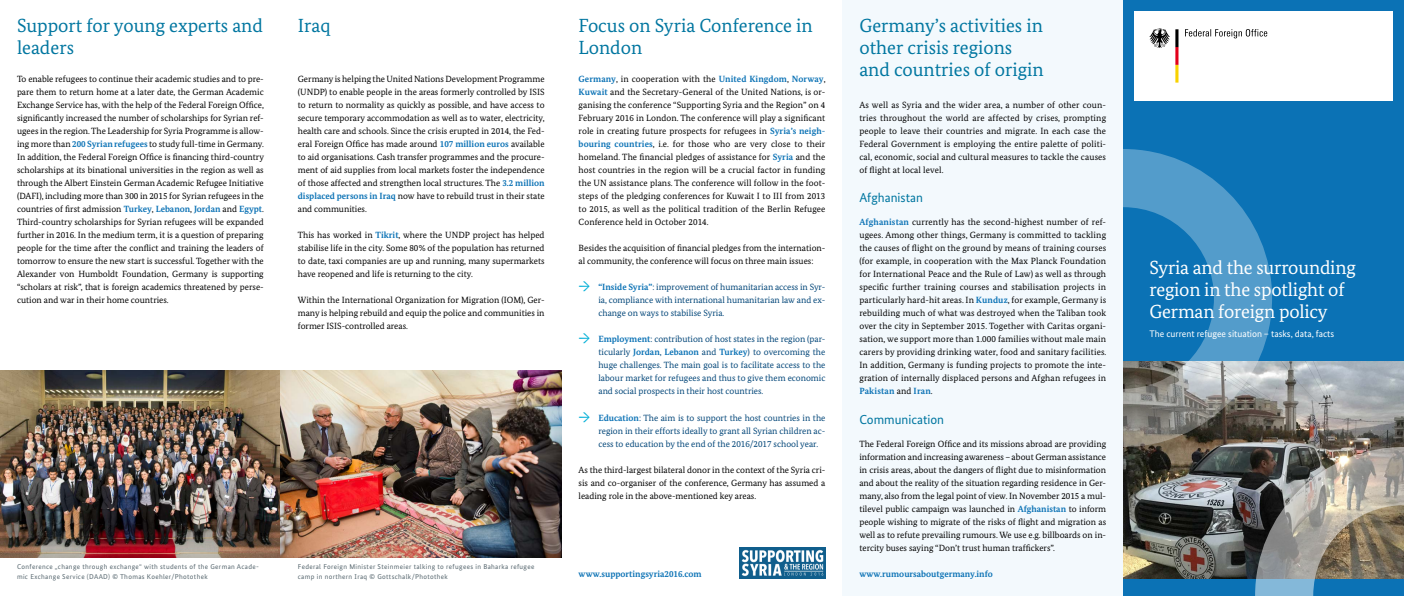
<style>
.page{position:relative;width:1404px;height:596px;background:#fff}
.page>*{position:absolute;margin:0;border:0;box-sizing:border-box;transform-origin:0 0}
.meine_Überschrift_gr{font:19px/22px "Bundes Serif";color:#0076a0}
.Titel_Copy{font:19px/22px "Bundes Serif";letter-spacing:-.01em;color:#fff}
.meine_Überschrift_kl{font:13px "Bundes Sans";color:#0076a0}
.Titelsubline{font:9.5px "Bundes Sans";color:#fff}
.Fließtext{font:9px/13px "Bundes Serif";color:#000;text-align:justify}
.t1{font:9px/13px "Bundes Serif";color:#004578;text-align:justify}
.Fließtext-2{font:700 9px "Bundes Serif";color:#0b72b5}
.Bildunterschrift{font:7px/10px "Bundes Sans";letter-spacing:.05em;color:#57676f}
.s1{font-weight:700;color:#0b72b5}
.s2{font-size:15px;color:#00afd7}
</style>
<div class="page">
<div style="left:842px;top:0;width:281px;height:595px;background:#f3f9fd"></div>
<div style="left:1123px;top:0;width:280px;height:595px;background:#0b72b5"></div>
<img style="left:1123px;top:361px;width:280px;height:217px">
<svg style="left:1123px;top:149px;width:148px;height:297px"></svg>
<div style="left:1134px;top:11px;width:258px;height:90px;background:#fff"></div>
<svg style="left:1149px;top:28px;width:20px;height:20px"></svg>
<svg style="left:1175px;top:29px;width:3px;height:54px"></svg>
<svg style="left:1185px;top:29px;width:81px;height:9px"></svg>
<img style="left:1254px;top:446px;width:149px;height:149px">
<img style="left:739px;top:547px;width:86px;height:31px">
<img style="left:0;top:370px;width:561px;height:187px">
<p class="meine_Überschrift_gr" style="left:17px;top:14px;width:247px">Support for young experts and leaders</p>
<p class="Fließtext" style="left:17px;top:72px;width:248px">To enable refugees to continue their academic studies and to pre&shy;pare them to return home at a later date, the German Academic Exchange Service has, with the help of the Federal Foreign Office, significantly increased the number of scholarships for Syrian ref&shy;ugees in the region. The Leadership for Syria Programme is allow&shy;ing more than <span class="s1">200 Syrian refugees</span> to study full-time in Germany.<br>In addition, the Federal Foreign Office is financing third-country scholarships at its binational universities in the region as well as through the Albert Einstein German Academic Refugee Initiative (DAFI), including more than 300 in 2015 for Syrian refugees in the countries of first admission <span class="s1">Turkey</span>, <span class="s1">Lebanon</span>, <span class="s1">Jordan</span> and <span class="s1">Egypt</span>.<br>Third-country scholarships for Syrian refugees will be expanded further in 2016. In the medium term, it is a question of preparing people for the time after the conflict and training the leaders of tomorrow to ensure the new start is successful. Together with the Alexander von Humboldt Foundation, Germany is supporting “scholars at risk”, that is foreign academics threatened by perse&shy;cution and war in their home countries.</p>
<p class="meine_Überschrift_gr" style="left:298px;top:14px;width:34px">Iraq</p>
<p class="Fließtext" style="left:298px;top:72px;width:248px">Germany is helping the United Nations Development Programme (UNDP) to enable people in the areas formerly controlled by ISIS to return to normality as quickly as possible, and have access to secure temporary accommodation as well as to water, electricity, health care and schools. Since the crisis erupted in 2014, the Fed&shy;eral Foreign Office has made around <span class="s1">107 million euros</span> available to aid organisations. Cash transfer programmes and the procure&shy;ment of aid supplies from local markets foster the independence of those affected and strengthen local structures. The <span class="s1">3.2 million displaced persons in Iraq</span> now have to rebuild trust in their state and communities.</p>
<p class="Fließtext" style="left:298px;top:228px;width:248px">This has worked in <span class="s1">Tikrit</span>, where the UNDP project has helped stabilise life in the city. Some 80% of the population has returned to date, taxi companies are up and running, many supermarkets have reopened and life is returning to the city.</p>
<p class="Fließtext" style="left:298px;top:293px;width:248px">Within the International Organization for Migration (IOM), Ger&shy;many is helping rebuild and equip the police and communities in former ISIS-controlled areas.</p>
<p class="Bildunterschrift" style="left:17px;top:561px;width:243px">Conference „change through exchange“ with students of the German Acade&shy;mic Exchange Service (DAAD) © Thomas Koehler/Photothek</p>
<p class="Bildunterschrift" style="left:298px;top:561px;width:238px">Federal Foreign Minister Steinmeier talking to refugees in Baharka refugee camp in northern Iraq © Gottschalk/Photothek</p>
<p class="meine_Überschrift_gr" style="left:578px;top:14px;width:235px">Focus on Syria Conference in<br>London</p>
<p class="Fließtext" style="left:578px;top:72px;width:248px"><span class="s1">Germany</span>, in cooperation with the <span class="s1">United Kingdom</span>, <span class="s1">Norway</span>, <span class="s1">Kuwait</span> and the Secretary-General of the United Nations, is or&shy;ganising the conference “Supporting Syria and the Region” on 4<br>February 2016 in London. The conference will play a significant role in creating future prospects for refugees in <span class="s1">Syria’s neigh&shy;bouring countries</span>, i.e. for those who are very close to their homeland. The financial pledges of assistance for <span class="s1">Syria</span> and the host countries in the region will be a crucial factor in funding the UN assistance plans. The conference will follow in the foot&shy;steps of the pledging conferences for Kuwait I to III from 2013 to 2015, as well as the political tradition of the Berlin Refugee Conference held in October 2014.</p>
<p class="Fließtext" style="left:578px;top:241px;width:248px">Besides the acquisition of financial pledges from the internation&shy;al community, the conference will focus on three main issues:</p>
<p class="t1" style="left:598px;top:280px;width:228px;text-indent:-20px"><span class="s2">→</span> <span class="s1">“Inside Syria”</span>: improvement of humanitarian access in Syr&shy;ia, compliance with international humanitarian law and ex&shy;change on ways to stabilise Syria.</p>
<p class="t1" style="left:598px;top:332px;width:228px;text-indent:-20px"><span class="s2">→</span> <span class="s1">Employment</span>: contribution of host states in the region (par&shy;ticularly <span class="s1">Jordan</span>, <span class="s1">Lebanon</span> and <span class="s1">Turkey</span>) to overcoming the huge challenges. The main goal is to facilitate access to the labour market for refugees and thus to give them economic and social prospects in their host countries.</p>
<p class="t1" style="left:598px;top:410px;width:228px;text-indent:-20px"><span class="s2">→</span> <span class="s1">Education</span>: The aim is to support the host countries in the region in their efforts ideally to grant all Syrian children ac&shy;cess to education by the end of the 2016/2017 school year.</p>
<p class="Fließtext" style="left:578px;top:462px;width:248px">As the third-largest bilateral donor in the context of the Syria cri&shy;sis and co-organiser of the conference, Germany has assumed a leading role in the above-mentioned key areas.</p>
<p class="Fließtext-2" style="left:578px;top:567px;width:124px">www.supportingsyria2016.com</p>
<p class="meine_Überschrift_gr" style="left:859px;top:14px;width:186px">Germany’s activities in other crisis regions and countries of origin</p>
<p class="Fließtext" style="left:859px;top:98px;width:248px">As well as Syria and the wider area, a number of other coun&shy;tries throughout the world are affected by crises, prompting people to leave their countries and migrate. In each case the Federal Government is employing the entire palette of politi&shy;cal, economic, social and cultural measures to tackle the causes of flight at local level.</p>
<p class="meine_Überschrift_kl" style="left:859px;top:190px;width:65px">Afghanistan</p>
<p class="Fließtext" style="left:859px;top:215px;width:248px"><span class="s1">Afghanistan</span> currently has the second-highest number of ref&shy;ugees. Among other things, Germany is committed to tackling the causes of flight on the ground by means of training courses (for example, in cooperation with the Max Planck Foundation for International Peace and the Rule of Law) as well as through specific further training courses and stabilisation projects in particularly hard-hit areas. In <span class="s1">Kunduz</span>, for example, Germany is rebuilding much of what was destroyed when the Taliban took over the city in September 2015. Together with Caritas organi&shy;sation, we support more than 1.000 families without male main carers by providing drinking water, food and sanitary facilities.<br>In addition, Germany is funding projects to promote the inte&shy;gration of internally displaced persons and Afghan refugees in <span class="s1">Pakistan</span> and <span class="s1">Iran</span>.</p>
<p class="meine_Überschrift_kl" style="left:859px;top:411px;width:86px">Communication</p>
<p class="Fließtext" style="left:859px;top:436px;width:248px">The Federal Foreign Office and its missions abroad are providing information and increasing awareness – about German assistance in crisis areas, about the dangers of flight due to misinformation and about the reality of the situation regarding residence in Ger&shy;many, also from the legal point of view. In November 2015 a mul&shy;tilevel public campaign was launched in <span class="s1">Afghanistan</span> to inform people wishing to migrate of the risks of flight and migration as well as to refute prevailing rumours. We use e.g. billboards on in&shy;tercity buses saying “Don’t trust human traffickers”.</p>
<p class="Fließtext-2" style="left:859px;top:567px;width:135px">www.rumoursaboutgermany.info</p>
<p class="Titel_Copy" style="left:1149px;top:256px;width:208px">Syria and the surrounding region in the spotlight of<br>German foreign policy</p>
<p class="Titelsubline" style="left:1149px;top:327px;width:186px">The current refugee situation – tasks, data, facts</p>
</div>
